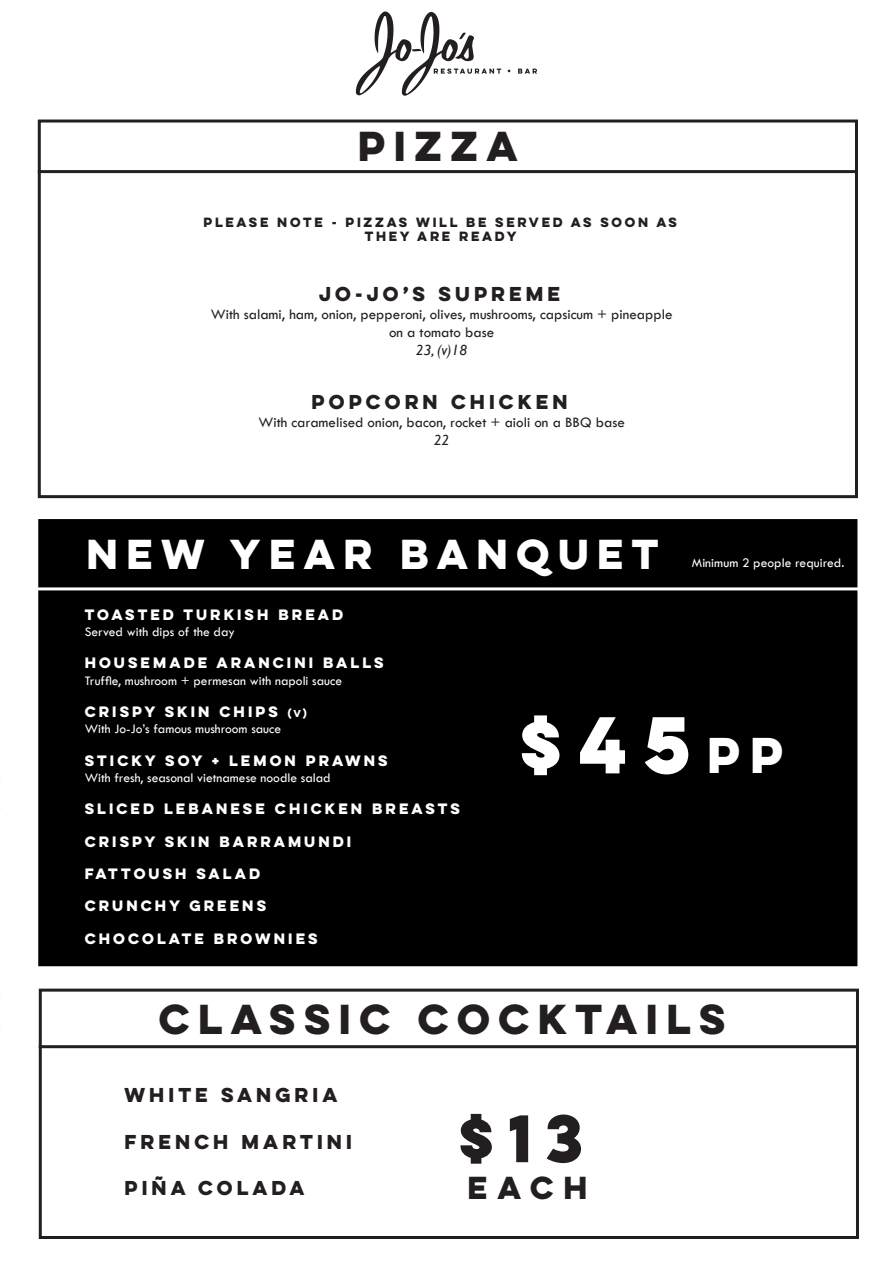
<style>
.page{position:relative;width:893px;height:1263px;background:#fff}
.page>*{position:absolute;margin:0;border:0;box-sizing:border-box;transform-origin:0 0}
.t1{font:700 72px "Lulo Clean One";color:#fff}
.t2{font:700 60px "Lulo Clean One";color:#231f20}
.t3{font:700 37.5px "Lulo Clean One";color:#231f20}
.t4{font:700 37.5px "Lulo Clean One";color:#fff}
.t5{font:700 28.5px "Lulo Clean One";color:#231f20}
.t6{font:700 18px "Lulo Clean One";color:#231f20}
.t7{font:15px/18px "Tw Cen";color:#231f20;text-align:center}
.t8{font:italic 15px "Gill Sans";color:#231f20}
.t9{font:700 13.5px "Lulo Clean One";color:#fff}
.t10{font:13.5px "Tw Cen";color:#fff}
.t11{font:700 12px/14.4px "Lulo Clean One";color:#231f20;text-align:center}
.s1{font-size:9px}
.s2{font-size:45px}
</style>
<div class="page">
<hr style="left:39px;top:1045px;width:818px;height:3px;background:#231f20">
<div style="left:39px;top:989px;width:820px;height:250px;border:3px solid #231f20"></div>
<svg style="left:356px;top:11px;width:145px;height:85px"></svg>
<svg style="left:518px;top:69px;width:19px;height:5px"></svg>
<div style="left:38px;top:519px;width:819px;height:447px;background:#000;border:3px solid #000"></div>
<hr style="left:14px;top:587px;width:855px;height:3px;background:#fff">
<hr style="left:38px;top:170px;width:820px;height:3px;background:#231f20">
<div style="left:38px;top:120px;width:820px;height:378px;border:3px solid #231f20"></div>
<p class="t3" style="left:358px;top:117px;width:170px">PIZZA</p>
<p class="t11" style="left:204px;top:214px;width:478px">PLEASE NOTE - PIZZAS WILL BE SERVED AS SOON AS<br>THEY ARE READY</p>
<p class="t6" style="left:319px;top:279px;width:247px">JO-JO’S SUPREME</p>
<p class="t7" style="left:211px;top:305px;width:463px">With salami, ham, onion, pepperoni, olives, mushrooms, capsicum + pineapple on a tomato base</p>
<p class="t8" style="left:416px;top:341px;width:53px">23, (v)18</p>
<p class="t6" style="left:312px;top:387px;width:262px">POPCORN CHICKEN</p>
<p class="t7" style="left:258px;top:413px;width:368px">With caramelised onion, bacon, rocket + aioli on a BBQ base</p>
<p class="t8" style="left:434px;top:431px;width:17px">22</p>
<p class="t4" style="left:87px;top:525px;width:582px">NEW YEAR BANQUET</p>
<p class="t10" style="left:692px;top:555px;width:154px">Minimum 2 people required.</p>
<p class="t9" style="left:85px;top:604px;width:263px">TOASTED TURKISH BREAD</p>
<p class="t10" style="left:85px;top:623px;width:152px">Served with dips of the day</p>
<p class="t9" style="left:85px;top:652px;width:304px">HOUSEMADE ARANCINI BALLS</p>
<p class="t10" style="left:85px;top:672px;width:259px">Truffle, mushroom + permesan with napoli sauce</p>
<p class="t9" style="left:85px;top:701px;width:226px">CRISPY SKIN CHIPS <span class="s1">(V)</span></p>
<p class="t10" style="left:85px;top:721px;width:198px">With Jo-Jo’s famous mushroom sauce</p>
<p class="t9" style="left:85px;top:750px;width:308px">STICKY SOY + LEMON PRAWNS</p>
<p class="t10" style="left:85px;top:769px;width:248px">With fresh, seasonal vietnamese noodle salad</p>
<p class="t9" style="left:85px;top:798px;width:380px">SLICED LEBANESE CHICKEN BREASTS</p>
<p class="t9" style="left:85px;top:831px;width:271px">CRISPY SKIN BARRAMUNDI</p>
<p class="t9" style="left:85px;top:863px;width:180px">FATTOUSH SALAD</p>
<p class="t9" style="left:85px;top:895px;width:186px">CRUNCHY GREENS</p>
<p class="t9" style="left:85px;top:928px;width:238px">CHOCOLATE BROWNIES</p>
<p class="t1" style="left:519px;top:689px;width:276px">$45<span class="s2">PP</span></p>
<p class="t3" style="left:159px;top:990px;width:577px">CLASSIC COCKTAILS</p>
<p class="t6" style="left:124px;top:1081px;width:219px">WHITE SANGRIA</p>
<p class="t6" style="left:124px;top:1128px;width:233px">FRENCH MARTINI</p>
<p class="t6" style="left:124px;top:1174px;width:186px">PIÑA COLADA</p>
<p class="t5" style="left:467px;top:1166px;width:128px">EACH</p>
<p class="t2" style="left:458px;top:1092px;width:140px">$13</p>
</div>
